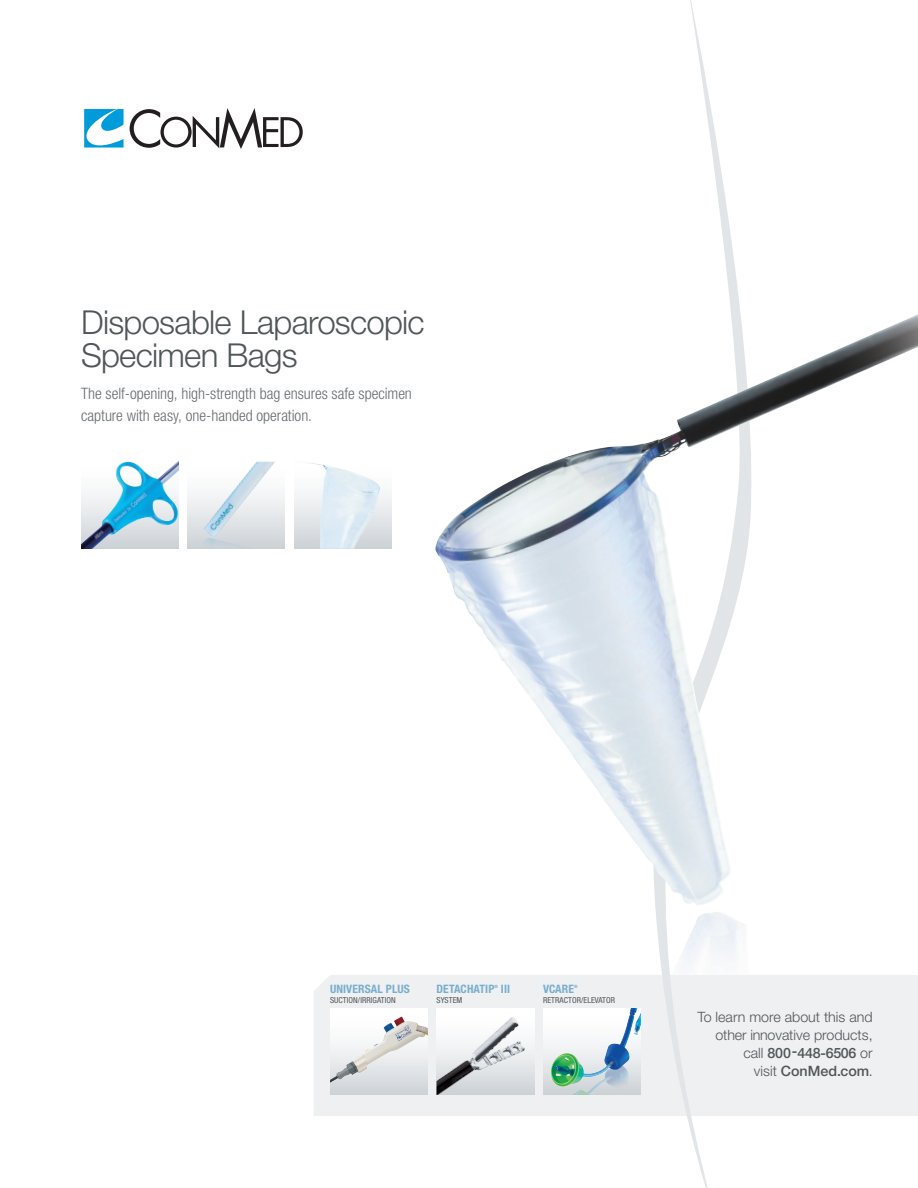
<style>
.page{position:relative;width:918px;height:1188px;background:#fff}
.page>*{position:absolute;margin:0;border:0;box-sizing:border-box;transform-origin:0 0}
.t1{font:300 33px "Helvetica Neue LT Std";letter-spacing:-.025em;color:#515659}
.t2{font:300 condensed 15.75px/22.5px "Helvetica Neue LT Std";color:#686c70}
.t3{font:300 14.25px/18px "Helvetica Neue LT Std";color:#515659;text-align:right}
.t4{font:500 14.25px/18px "Helvetica Neue LT Std";color:#515659;text-align:right}
.access{font:700 condensed 11.7px "Helvetica Neue LT Std";letter-spacing:.01em;color:#78aecd}
.access-2{font:condensed 8.25px "Helvetica Neue LT Std";letter-spacing:.01em;color:#515659}
.access-3{font:700 condensed 4.35px "Helvetica Neue LT Std";color:#78aecd}
.s1{font-weight:300}
</style>
<div class="page">
<div style="left:314px;top:975px;width:604px;height:141px;background:#eef0f2"></div>
<img style="left:330px;top:1008px;width:98px;height:87px">
<img style="left:437px;top:1008px;width:97px;height:87px">
<img style="left:543px;top:1008px;width:98px;height:87px">
<svg style="left:641px;top:0;width:117px;height:1188px"></svg>
<img style="left:435px;top:420px;width:297px;height:486px">
<img style="left:188px;top:462px;width:97px;height:87px">
<img style="left:81px;top:462px;width:97px;height:87px">
<img style="left:294px;top:463px;width:98px;height:86px">
<svg style="left:130px;top:108px;width:173px;height:41px"></svg>
<svg style="left:84px;top:109px;width:40px;height:39px"></svg>
<p class="t1" style="left:81px;top:302px;width:345px">Disposable Laparoscopic</p>
<p class="t1" style="left:81px;top:335px;width:218px">Specimen Bags</p>
<p class="t2" style="left:81px;top:382px;width:332px">The self-opening, high-strength bag ensures safe specimen capture with easy, one-handed operation.</p>
<p class="access" style="left:330px;top:982px;width:81px">UNIVERSAL PLUS</p>
<p class="access-2" style="left:330px;top:995px;width:67px">SUCTION/IRRIGATION</p>
<p class="access" style="left:437px;top:982px;width:59px">DETACHATIP</p>
<p class="access-3" style="left:494px;top:983px;width:5px">®</p>
<p class="access" style="left:501px;top:982px;width:11px">III</p>
<p class="access-2" style="left:437px;top:995px;width:27px">SYSTEM</p>
<p class="access" style="left:543px;top:982px;width:33px">VCARE</p>
<p class="access-3" style="left:574px;top:983px;width:5px">®</p>
<p class="access-2" style="left:543px;top:995px;width:74px">RETRACTOR/ELEVATOR</p>
<p class="t3" style="left:697px;top:1007px;width:177px">To learn more about this and other innovative products,</p>
<p class="t4" style="left:743px;top:1043px;width:131px"><span class="s1">call</span> 800-448-6506 <span class="s1">or visit</span> ConMed.com<span class="s1">.</span></p>
</div>
